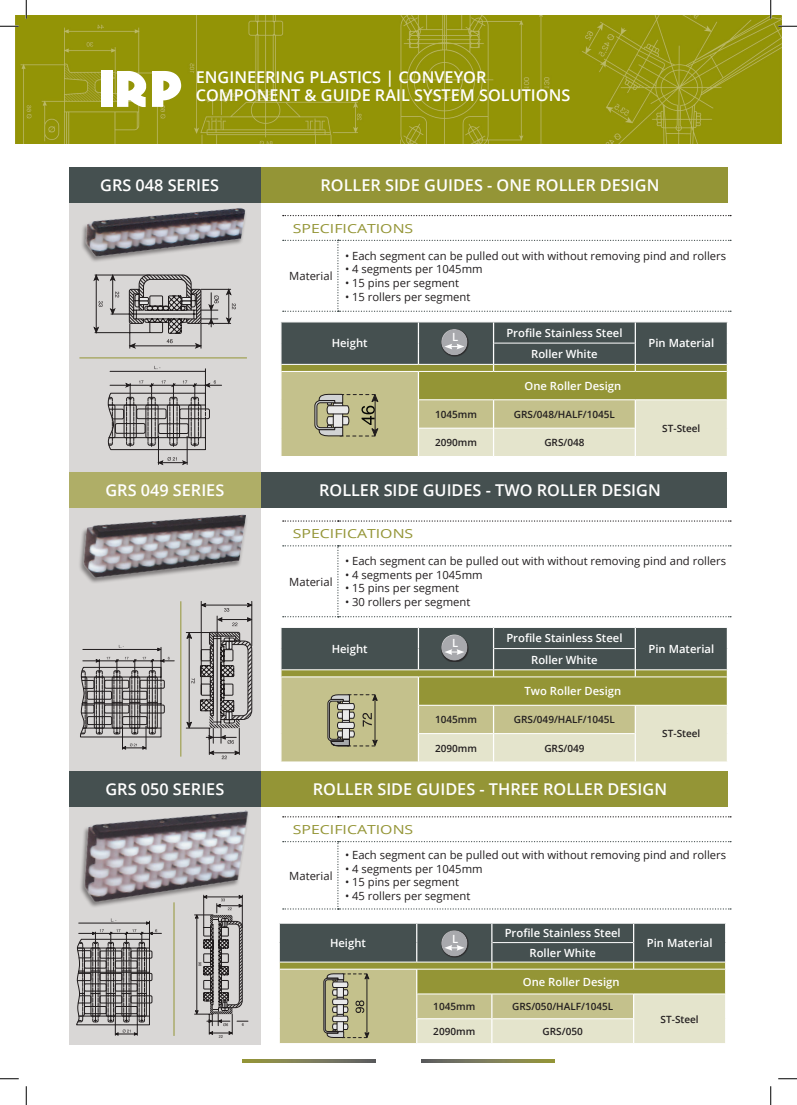
<style>
.page{position:relative;width:797px;height:1105px;background:#fff}
.page>*{position:absolute;margin:0;border:0;box-sizing:border-box;transform-origin:0 0}
.t1{font:600 16.25px/17.5px "Open Sans";color:#fff}
.t2{font:12.5px "Open Sans";color:#949536;scale:1.27 1}
.t3{font:11.25px "Open Sans";color:#231f20}
.t4{font:600 11.25px "Open Sans";color:#fff}
.t5{font:600 10px "Open Sans";color:#231f20}
</style>
<div class="page">
<img style="left:16px;top:16px;width:765px;height:127px">
<div style="left:101px;top:71px;width:12px;height:36px;background:#fff"></div>
<svg style="left:117px;top:71px;width:29px;height:36px"></svg>
<svg style="left:152px;top:71px;width:29px;height:36px"></svg>
<svg style="left:422px;top:1060px;width:132px;height:2px"></svg>
<svg style="left:248px;top:1060px;width:127px;height:2px"></svg>
<div style="left:69px;top:168px;width:192px;height:877px;background:#d9d7d6"></div>
<svg style="left:94px;top:282px;width:142px;height:66px"></svg>
<svg style="left:108px;top:366px;width:114px;height:99px"></svg>
<div style="left:261px;top:167px;width:466px;height:35px;background:#949536"></div>
<div style="left:261px;top:771px;width:466px;height:36px;background:#949536"></div>
<div style="left:69px;top:167px;width:192px;height:35px;background:#455050"></div>
<div style="left:69px;top:771px;width:192px;height:36px;background:#455050"></div>
<div style="left:261px;top:472px;width:465px;height:36px;background:#455050"></div>
<div style="left:69px;top:472px;width:192px;height:36px;background:#afae67"></div>
<img style="left:80px;top:202px;width:169px;height:80px">
<img style="left:79px;top:514px;width:168px;height:90px">
<img style="left:80px;top:810px;width:168px;height:121px">
<hr style="left:79px;top:358px;width:168px;height:1px;background:#949536">
<hr style="left:180px;top:601px;width:1px;height:156px;background:#949536">
<hr style="left:174px;top:902px;width:1px;height:134px;background:#949536">
<svg style="left:283px;top:215px;width:448px;height:1px"></svg>
<svg style="left:283px;top:240px;width:448px;height:72px"></svg>
<svg style="left:283px;top:520px;width:448px;height:2px"></svg>
<svg style="left:283px;top:545px;width:448px;height:72px"></svg>
<svg style="left:283px;top:816px;width:448px;height:1px"></svg>
<svg style="left:283px;top:841px;width:448px;height:68px"></svg>
<svg style="left:281px;top:322px;width:447px;height:134px;background:#9c9e7a"></svg>
<svg style="left:80px;top:645px;width:94px;height:104px"></svg>
<svg style="left:186px;top:601px;width:66px;height:158px"></svg>
<svg style="left:76px;top:918px;width:86px;height:117px"></svg>
<svg style="left:194px;top:895px;width:54px;height:168px"></svg>
<svg style="left:281px;top:627px;width:447px;height:135px;background:#9d9f7b"></svg>
<svg style="left:279px;top:923px;width:447px;height:120px;background:#9b9e7a"></svg>
<svg style="left:0;top:25px;width:19px;height:2px"></svg>
<svg style="left:778px;top:25px;width:19px;height:2px"></svg>
<svg style="left:0;top:1078px;width:19px;height:1px"></svg>
<svg style="left:778px;top:1078px;width:19px;height:1px"></svg>
<svg style="left:25px;top:0;width:2px;height:19px"></svg>
<svg style="left:25px;top:1086px;width:2px;height:19px"></svg>
<svg style="left:770px;top:0;width:1px;height:19px"></svg>
<svg style="left:770px;top:1086px;width:1px;height:19px"></svg>
<h1 class="t1" style="left:196px;top:68px;width:376px">ENGINEERING PLASTICS | CONVEYOR<br>COMPONENT &amp; GUIDE RAIL SYSTEM SOLUTIONS</h1>
<h1 class="t1" style="left:100px;top:176px;width:120px">GRS 048 SERIES</h1>
<h1 class="t1" style="left:320px;top:176px;width:340px">ROLLER SIDE GUIDES - ONE ROLLER DESIGN</h1>
<p class="t2" style="left:293px;top:220px;width:96px">SPECIFICATIONS</p>
<p class="t3" style="left:289px;top:268px;width:45px">Material</p>
<p class="t3" style="left:345px;top:248px;width:382px">• Each segment can be pulled out with without removing pind and rollers</p>
<p class="t3" style="left:345px;top:261px;width:139px">• 4 segments per 1045mm</p>
<p class="t3" style="left:345px;top:275px;width:116px">• 15 pins per segment</p>
<p class="t3" style="left:345px;top:289px;width:127px">• 15 rollers per segment</p>
<p class="t4" style="left:332px;top:336px;width:37px">Height</p>
<p class="t4" style="left:452px;top:329px;width:8px">L</p>
<p class="t4" style="left:506px;top:325px;width:118px">Profile Stainless Steel</p>
<p class="t4" style="left:531px;top:346px;width:68px">Roller White</p>
<p class="t4" style="left:524px;top:378px;width:98px">One Roller Design</p>
<p class="t4" style="left:648px;top:336px;width:67px">Pin Material</p>
<p class="t5" style="left:435px;top:407px;width:43px">1045mm</p>
<p class="t5" style="left:514px;top:407px;width:103px">GRS/048/HALF/1045L</p>
<p class="t5" style="left:662px;top:421px;width:40px">ST-Steel</p>
<p class="t5" style="left:435px;top:436px;width:43px">2090mm</p>
<p class="t5" style="left:544px;top:436px;width:42px">GRS/048</p>
<h1 class="t1" style="left:105px;top:481px;width:120px">GRS 049 SERIES</h1>
<h1 class="t1" style="left:319px;top:481px;width:343px">ROLLER SIDE GUIDES - TWO ROLLER DESIGN</h1>
<p class="t2" style="left:293px;top:525px;width:96px">SPECIFICATIONS</p>
<p class="t3" style="left:289px;top:574px;width:45px">Material</p>
<p class="t3" style="left:345px;top:553px;width:382px">• Each segment can be pulled out with without removing pind and rollers</p>
<p class="t3" style="left:345px;top:567px;width:139px">• 4 segments per 1045mm</p>
<p class="t3" style="left:345px;top:581px;width:116px">• 15 pins per segment</p>
<p class="t3" style="left:345px;top:594px;width:127px">• 30 rollers per segment</p>
<p class="t4" style="left:332px;top:641px;width:37px">Height</p>
<p class="t4" style="left:452px;top:635px;width:8px">L</p>
<p class="t4" style="left:506px;top:630px;width:118px">Profile Stainless Steel</p>
<p class="t4" style="left:531px;top:652px;width:68px">Roller White</p>
<p class="t4" style="left:524px;top:684px;width:98px">Two Roller Design</p>
<p class="t4" style="left:648px;top:641px;width:67px">Pin Material</p>
<p class="t5" style="left:435px;top:713px;width:43px">1045mm</p>
<p class="t5" style="left:514px;top:713px;width:103px">GRS/049/HALF/1045L</p>
<p class="t5" style="left:662px;top:727px;width:40px">ST-Steel</p>
<p class="t5" style="left:435px;top:741px;width:43px">2090mm</p>
<p class="t5" style="left:544px;top:741px;width:42px">GRS/049</p>
<h1 class="t1" style="left:105px;top:780px;width:120px">GRS 050 SERIES</h1>
<h1 class="t1" style="left:313px;top:780px;width:356px">ROLLER SIDE GUIDES - THREE ROLLER DESIGN</h1>
<p class="t2" style="left:293px;top:821px;width:96px">SPECIFICATIONS</p>
<p class="t3" style="left:289px;top:868px;width:45px">Material</p>
<p class="t3" style="left:345px;top:847px;width:382px">• Each segment can be pulled out with without removing pind and rollers</p>
<p class="t3" style="left:345px;top:861px;width:139px">• 4 segments per 1045mm</p>
<p class="t3" style="left:345px;top:875px;width:116px">• 15 pins per segment</p>
<p class="t3" style="left:345px;top:888px;width:127px">• 45 rollers per segment</p>
<p class="t4" style="left:330px;top:935px;width:37px">Height</p>
<p class="t4" style="left:452px;top:931px;width:8px">L</p>
<p class="t4" style="left:504px;top:925px;width:118px">Profile Stainless Steel</p>
<p class="t4" style="left:529px;top:945px;width:68px">Roller White</p>
<p class="t4" style="left:523px;top:974px;width:98px">One Roller Design</p>
<p class="t4" style="left:647px;top:935px;width:67px">Pin Material</p>
<p class="t5" style="left:433px;top:1000px;width:43px">1045mm</p>
<p class="t5" style="left:512px;top:1000px;width:103px">GRS/050/HALF/1045L</p>
<p class="t5" style="left:660px;top:1012px;width:40px">ST-Steel</p>
<p class="t5" style="left:433px;top:1024px;width:43px">2090mm</p>
<p class="t5" style="left:542px;top:1024px;width:42px">GRS/050</p>
</div>
